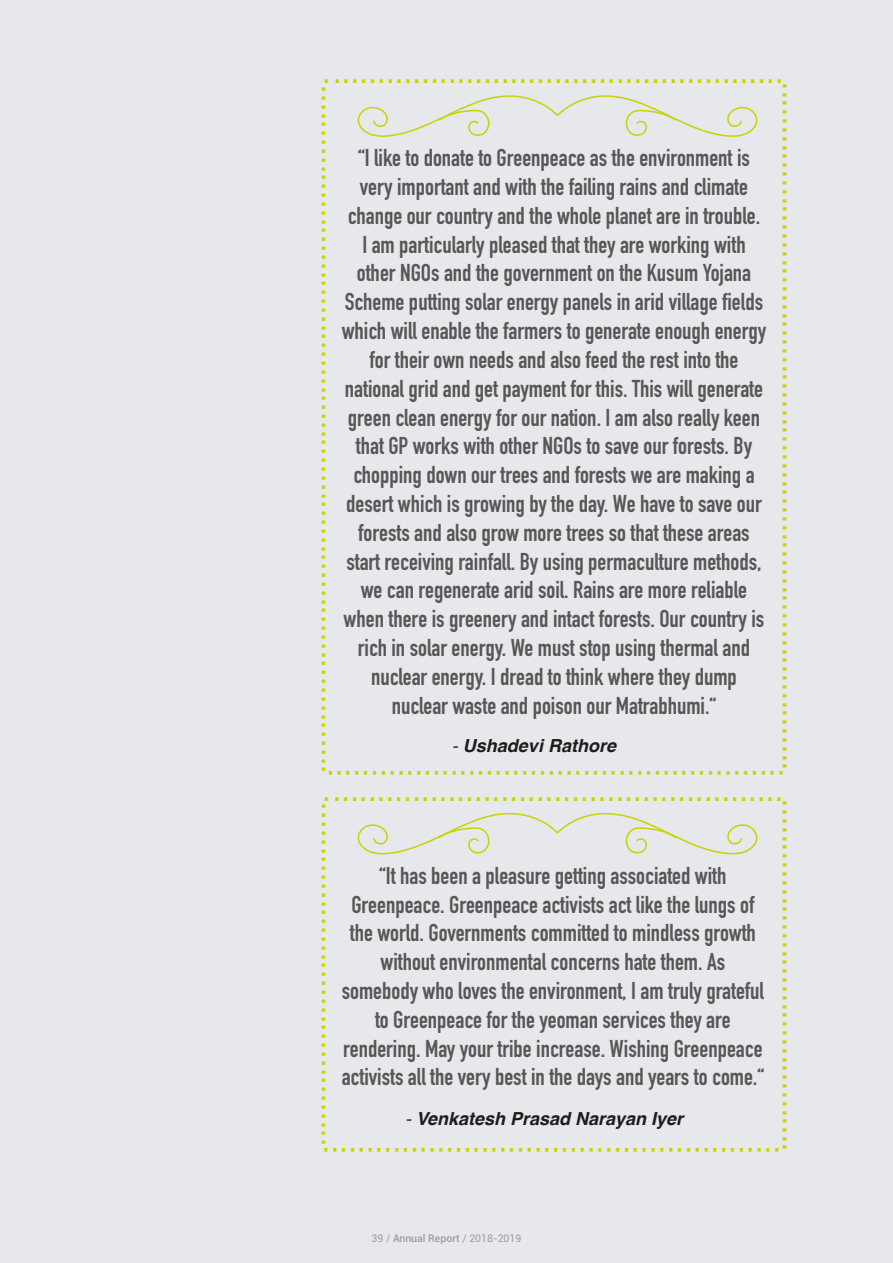
<style>
.page{position:relative;width:893px;height:1263px;background:#e6e8eb}
.page>*{position:absolute;margin:0;border:0;box-sizing:border-box;transform-origin:0 0}
.t1{font:700 36px "DIN Condensed";color:#c8d300;scale:.86 1}
.t2{font:700 24px/28.8px "DIN Condensed";color:#575756;text-align:center}
.t3{font:italic 700 18px "Helvetica";color:#1d1d1b}
.t4{font:10.5px "Roboto";color:#9d9d9c}
.s1{font-weight:400}
.s2{font-weight:500}
</style>
<div class="page">
<svg style="left:357px;top:95px;width:400px;height:42px"></svg>
<svg style="left:357px;top:812px;width:400px;height:43px"></svg>
<h1 class="t1" style="left:323px;top:46px;width:535px">....................................................</h1>
<h1 class="t1" style="left:820px;top:83px;width:800px;rotate:90deg">..............................................................................</h1>
<h1 class="t1" style="left:289px;top:772px;width:799px;rotate:-90deg">..............................................................................</h1>
<p class="t2" style="left:342px;top:143px;width:426px">“I like to donate to Greenpeace as the environment is very important and with the failing rains and climate change our country and the whole planet are in trouble.<br>I am particularly pleased that they are working with other NGOs and the government on the Kusum Yojana Scheme putting solar energy panels in arid village fields which will enable the farmers to generate enough energy for their own needs and also feed the rest into the national grid and get payment for this. This will generate green clean energy for our nation. I am also really keen that GP works with other NGOs to save our forests. By chopping down our trees and forests we are making a desert which is growing by the day. We have to save our forests and also grow more trees so that these areas start receiving rainfall. By using permaculture methods, we can regenerate arid soil. Rains are more reliable when there is greenery and intact forests. Our country is rich in solar energy. We must stop using thermal and nuclear energy. I dread to think where they dump nuclear waste and poison our Matrabhumi.“</p>
<p class="t3" style="left:452px;top:731px;width:166px"><span class="s1">-</span> Ushadevi Rathore</p>
<h1 class="t1" style="left:784px;top:808px;width:532px;rotate:-180deg">....................................................</h1>
<h1 class="t1" style="left:324px;top:764px;width:534px">....................................................</h1>
<h1 class="t1" style="left:820px;top:800px;width:408px;rotate:90deg">........................................</h1>
<h1 class="t1" style="left:289px;top:1145px;width:399px;rotate:-90deg">.......................................</h1>
<h1 class="t1" style="left:780px;top:1185px;width:532px;rotate:-180deg">....................................................</h1>
<p class="t2" style="left:342px;top:861px;width:424px">“It has been a pleasure getting associated with Greenpeace. Greenpeace activists act like the lungs of the world. Governments committed to mindless growth without environmental concerns hate them. As somebody who loves the environment, I am truly grateful to Greenpeace for the yeoman services they are rendering. May your tribe increase. Wishing Greenpeace activists all the very best in the days and years to come.“</p>
<p class="t3" style="left:405px;top:1104px;width:280px"><span class="s1">-</span> Venkatesh Prasad Narayan Iyer</p>
<p class="t4" style="left:372px;top:1231px;width:151px">39 / <span class="s2">Annual Report</span> / 2018-2019</p>
</div>
